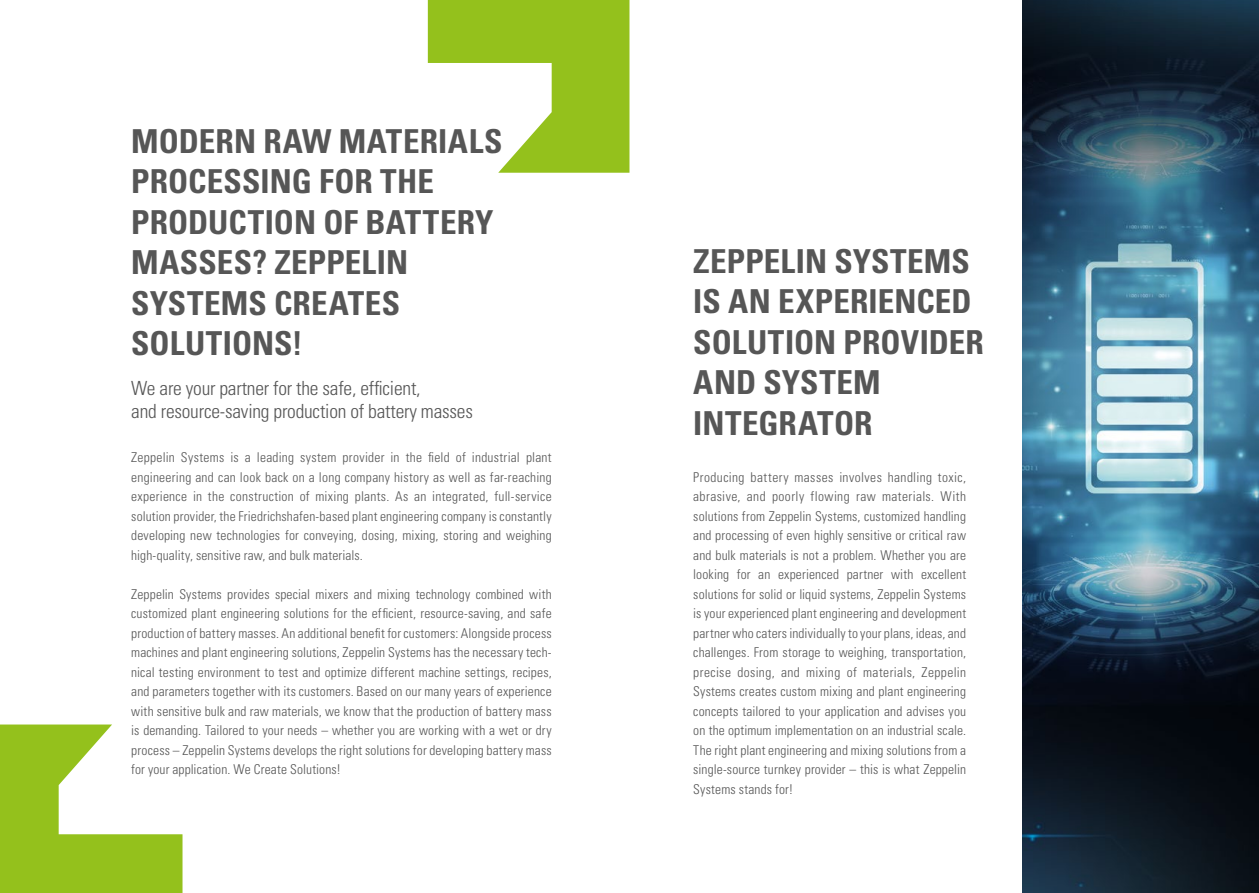
<style>
.page{position:relative;width:1259px;height:893px;background:#fff}
.page>*{position:absolute;margin:0;border:0;box-sizing:border-box;transform-origin:0 0}
.t1{font:700 condensed 33px/40.5px "Univers LT Std";letter-spacing:.005em;color:#565656}
.t2{font:300 condensed 19.5px/23.2px "Univers LT Std";letter-spacing:-.01em;color:#565656}
.t3{font:300 condensed 13.5px/19.5px "Univers LT Std";letter-spacing:.01em;color:#565656;text-align:justify}
</style>
<div class="page">
<svg style="left:0;top:724px;width:182px;height:169px"></svg>
<svg style="left:428px;top:0;width:201px;height:173px"></svg>
<img style="left:1023px;top:0;width:236px;height:893px">
<h1 class="t1" style="left:131px;top:120px;width:373px">MODERN RAW MATERIALS<br>PROCESSING FOR THE<br>PRODUCTION OF BATTERY<br>MASSES? ZEPPELIN<br>SYSTEMS CREATES<br>SOLUTIONS!</h1>
<h2 class="t2" style="left:131px;top:376px;width:343px">We are your partner for the safe, efficient,<br>and resource-saving production of battery masses</h2>
<p class="t3" style="left:131px;top:448px;width:422px">Zeppelin Systems is a leading system provider in the field of industrial plant engineering and can look back on a long company history as well as far-reaching experience in the construction of mixing plants. As an integrated, full-service solution provider, the Friedrichshafen-based plant engineering company is constantly developing new technologies for conveying, dosing, mixing, storing and weighing high-quality, sensitive raw, and bulk materials.</p>
<p class="t3" style="left:131px;top:584px;width:422px">Zeppelin Systems provides special mixers and mixing technology combined with customized plant engineering solutions for the efficient, resource-saving, and safe production of battery masses. An additional benefit for customers: Alongside process machines and plant engineering solutions, Zeppelin Systems has the necessary tech&shy;nical testing environment to test and optimize different machine settings, recipes, and parameters together with its customers. Based on our many years of experience with sensitive bulk and raw materials, we know that the production of battery mass is demanding. Tailored to your needs – whether you are working with a wet or dry process – Zeppelin Systems develops the right solutions for developing battery mass for your application. We Create Solutions!</p>
<h1 class="t1" style="left:693px;top:241px;width:292px">ZEPPELIN SYSTEMS<br>IS AN EXPERIENCED<br>SOLUTION PROVIDER<br>AND SYSTEM<br>INTEGRATOR</h1>
<p class="t3" style="left:693px;top:467px;width:274px">Producing battery masses involves handling toxic, abrasive, and poorly flowing raw materials. With solutions from Zeppelin Systems, customized handling and processing of even highly sensitive or critical raw and bulk materials is not a problem. Whether you are looking for an experienced partner with excellent solutions for solid or liquid systems, Zeppelin Systems is your experienced plant engineering and development partner who caters individually to your plans, ideas, and challenges. From storage to weighing, transportation, precise dosing, and mixing of materials, Zeppelin Systems creates custom mixing and plant engineering concepts tailored to your application and advises you on the optimum implementation on an industrial scale.<br>The right plant engineering and mixing solutions from a single-source turnkey provider – this is what Zeppelin Systems stands for!</p>
</div>
